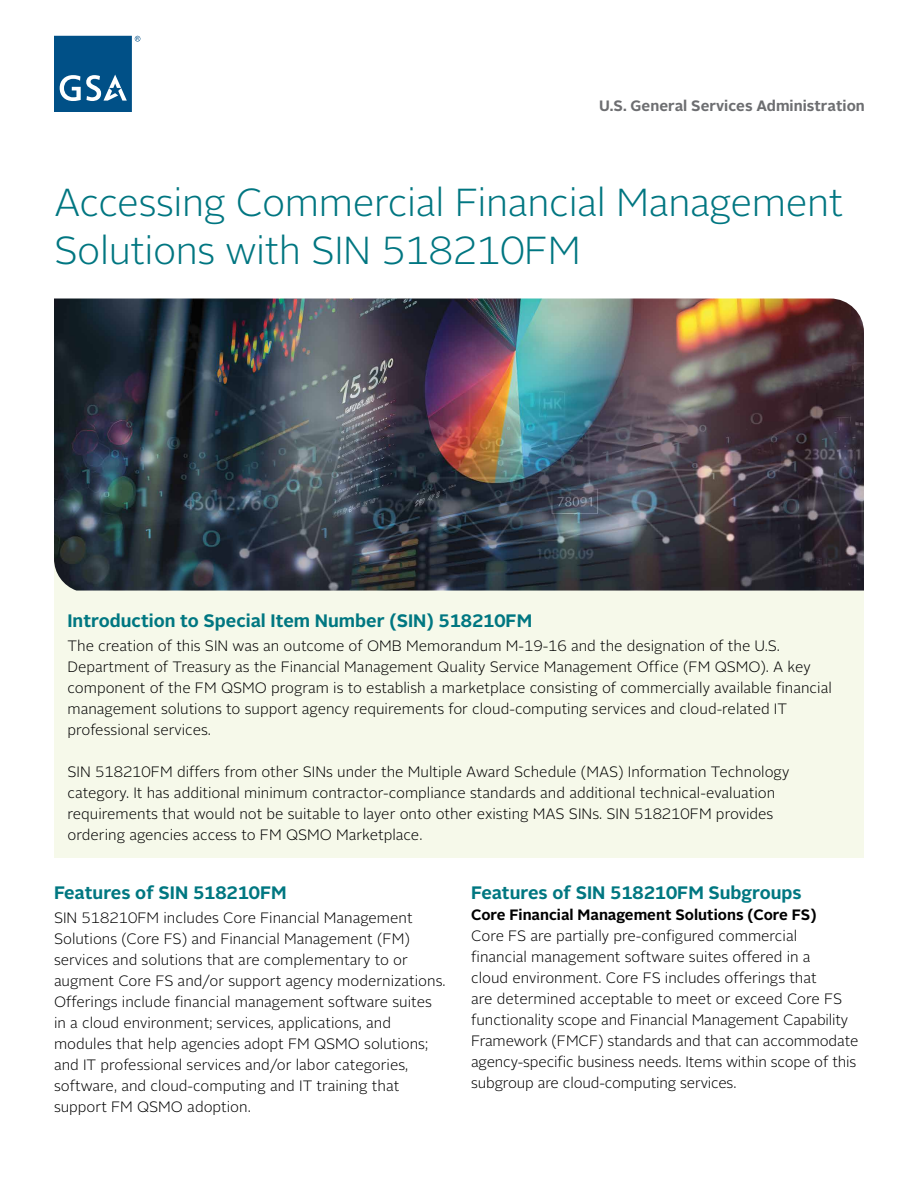
<style>
.page{position:relative;width:918px;height:1188px;background:#fff}
.page>*{position:absolute;margin:0;border:0;box-sizing:border-box;transform-origin:0 0}
.Head{font:300 39px/48px "Alright Sans";letter-spacing:-.01em;color:#007681}
.Subheads{font:700 18px "Alright Sans";color:#007781}
.Body_Copy{font:300 15px/21px "Alright Sans";color:#000}
.Subheads-2{font:300 15px/21px "Alright Sans";letter-spacing:-.01em;color:#000}
.t1{font:700 15px "Alright Sans";color:#6d6e71}
.s1{font-weight:700}
</style>
<div class="page">
<div style="left:54px;top:513px;width:810px;height:345px;background:#f6f9ea"></div>
<img style="left:54px;top:298px;width:810px;height:293px">
<svg style="left:54px;top:36px;width:86px;height:76px"></svg>
<p class="t1" style="left:599px;top:95px;width:267px">U.S. General Services Administration</p>
<h1 class="Head" style="left:54px;top:179px;width:791px">Accessing Commercial Financial Management<br>Solutions with SIN 518210FM</h1>
<p class="Subheads" style="left:68px;top:608px;width:466px">Introduction to Special Item Number (SIN) 518210FM</p>
<p class="Body_Copy" style="left:68px;top:636px;width:766px">The creation of this SIN was an outcome of OMB Memorandum M-19-16 and the designation of the U.S.<br>Department of Treasury as the Financial Management Quality Service Management Office (FM QSMO). A key component of the FM QSMO program is to establish a marketplace consisting of commercially available financial management solutions to support agency requirements for cloud-computing services and cloud-related IT professional services.</p>
<p class="Body_Copy" style="left:68px;top:762px;width:724px">SIN 518210FM differs from other SINs under the Multiple Award Schedule (MAS) Information Technology category. It has additional minimum contractor-compliance standards and additional technical-evaluation requirements that would not be suitable to layer onto other existing MAS SINs. SIN 518210FM provides ordering agencies access to FM QSMO Marketplace.</p>
<p class="Subheads" style="left:54px;top:880px;width:234px">Features of SIN 518210FM</p>
<p class="Body_Copy" style="left:54px;top:908px;width:393px">SIN 518210FM includes Core Financial Management Solutions (Core FS) and Financial Management (FM) services and solutions that are complementary to or augment Core FS and/or support agency modernizations.<br>Offerings include financial management software suites in a cloud environment; services, applications, and modules that help agencies adopt FM QSMO solutions; and IT professional services and/or labor categories, software, and cloud-computing and IT training that support FM QSMO adoption.</p>
<p class="Subheads" style="left:471px;top:880px;width:332px">Features of SIN 518210FM Subgroups</p>
<p class="Subheads-2" style="left:471px;top:905px;width:389px"><span class="s1">Core Financial Management Solutions (Core FS)<br></span>Core FS are partially pre-configured commercial<br>financial management software suites offered in a<br>cloud environment. Core FS includes offerings that<br>are determined acceptable to meet or exceed Core FS functionality scope and Financial Management Capability Framework (FMCF) standards and that can accommodate agency-specific business needs. Items within scope of this subgroup are cloud-computing services.</p>
</div>
